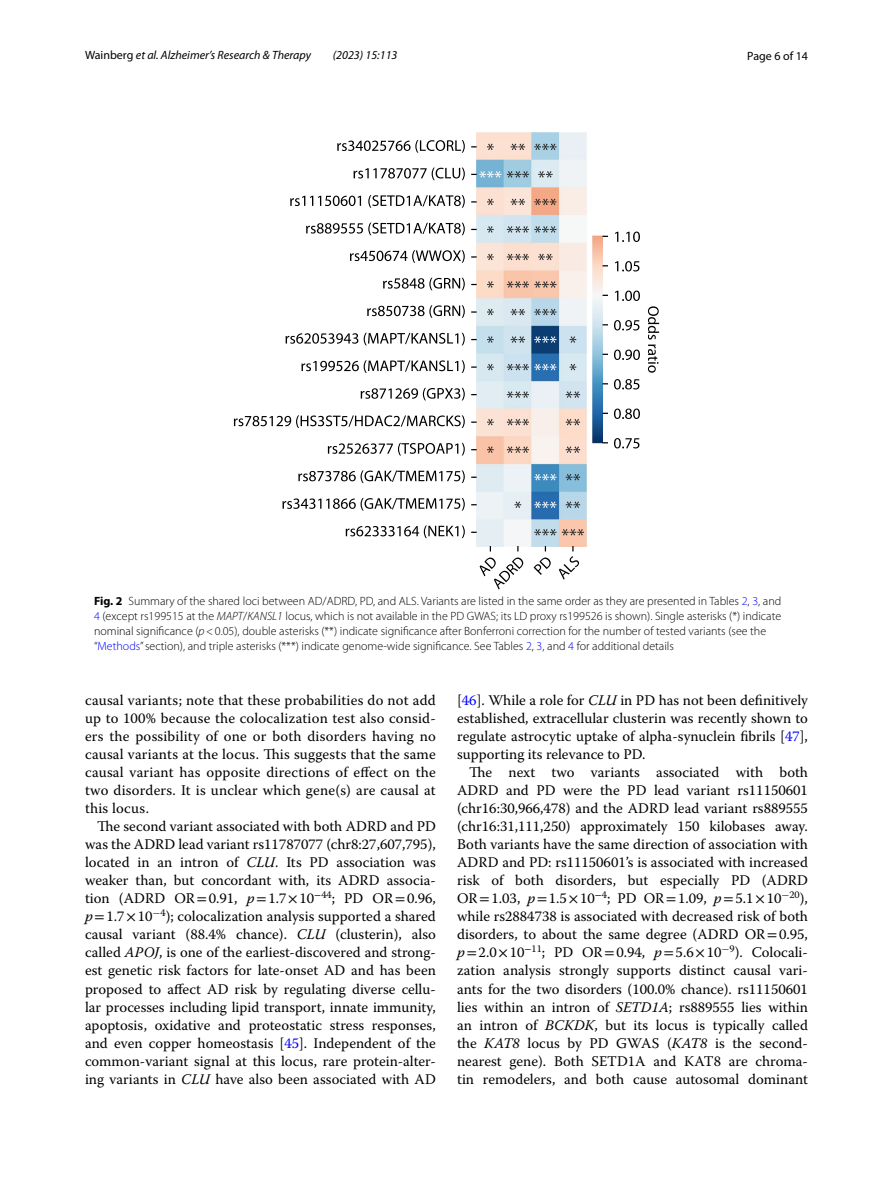
<style>
.page{position:relative;width:893px;height:1187px;background:#fff}
.page>*{position:absolute;margin:0;border:0;box-sizing:border-box;transform-origin:0 0}
.t1{font:14.7px/18px "Warnock Pro";color:#000;text-align:justify}
.t2{font:300 12px/15px "Myriad Pro";color:#000}
.t3{font:italic 12px "Myriad Pro";color:#000}
.t4{font:12px "Myriad Pro";color:#000}
.s1{font-style:normal}
.s2{font-weight:700}
.s3{color:#00f}
.s4{font-style:italic}
.s5{font-family:"STIX"}
</style>
<div class="page">
<img style="left:477px;top:133px;width:126px;height:413px">
<svg style="left:480px;top:557px;width:43px;height:32px"></svg>
<svg style="left:534px;top:557px;width:17px;height:18px"></svg>
<svg style="left:559px;top:546px;width:20px;height:33px"></svg>
<svg style="left:337px;top:140px;width:128px;height:13px"></svg>
<svg style="left:354px;top:167px;width:111px;height:13px"></svg>
<svg style="left:290px;top:196px;width:71px;height:10px"></svg>
<svg style="left:368px;top:195px;width:97px;height:13px"></svg>
<svg style="left:306px;top:223px;width:159px;height:12px"></svg>
<svg style="left:350px;top:250px;width:115px;height:13px"></svg>
<svg style="left:383px;top:278px;width:82px;height:12px"></svg>
<svg style="left:367px;top:305px;width:98px;height:13px"></svg>
<svg style="left:286px;top:333px;width:72px;height:10px"></svg>
<svg style="left:364px;top:333px;width:101px;height:12px"></svg>
<svg style="left:471px;top:366px;width:6px;height:2px"></svg>
<svg style="left:301px;top:360px;width:164px;height:13px"></svg>
<svg style="left:361px;top:388px;width:104px;height:12px"></svg>
<svg style="left:471px;top:421px;width:6px;height:2px"></svg>
<svg style="left:234px;top:415px;width:231px;height:13px"></svg>
<svg style="left:328px;top:443px;width:137px;height:12px"></svg>
<svg style="left:471px;top:476px;width:6px;height:2px"></svg>
<svg style="left:298px;top:470px;width:167px;height:13px"></svg>
<svg style="left:282px;top:498px;width:183px;height:12px"></svg>
<svg style="left:471px;top:531px;width:6px;height:2px"></svg>
<svg style="left:346px;top:525px;width:119px;height:13px"></svg>
<svg style="left:487px;top:144px;width:7px;height:6px"></svg>
<svg style="left:511px;top:144px;width:14px;height:6px"></svg>
<svg style="left:534px;top:144px;width:22px;height:6px"></svg>
<svg style="left:471px;top:171px;width:30px;height:7px"></svg>
<svg style="left:507px;top:171px;width:22px;height:7px"></svg>
<svg style="left:538px;top:171px;width:15px;height:7px"></svg>
<svg style="left:487px;top:199px;width:7px;height:6px"></svg>
<svg style="left:511px;top:199px;width:14px;height:6px"></svg>
<svg style="left:534px;top:199px;width:22px;height:6px"></svg>
<svg style="left:487px;top:226px;width:7px;height:7px"></svg>
<svg style="left:507px;top:226px;width:49px;height:7px"></svg>
<svg style="left:487px;top:254px;width:7px;height:6px"></svg>
<svg style="left:507px;top:254px;width:22px;height:6px"></svg>
<svg style="left:538px;top:254px;width:15px;height:6px"></svg>
<svg style="left:487px;top:281px;width:7px;height:7px"></svg>
<svg style="left:507px;top:281px;width:49px;height:7px"></svg>
<svg style="left:487px;top:309px;width:7px;height:6px"></svg>
<svg style="left:511px;top:309px;width:14px;height:6px"></svg>
<svg style="left:534px;top:309px;width:22px;height:6px"></svg>
<svg style="left:487px;top:336px;width:7px;height:7px"></svg>
<svg style="left:511px;top:336px;width:14px;height:7px"></svg>
<svg style="left:534px;top:336px;width:22px;height:7px"></svg>
<svg style="left:570px;top:336px;width:6px;height:7px"></svg>
<svg style="left:487px;top:364px;width:7px;height:6px"></svg>
<svg style="left:507px;top:364px;width:49px;height:6px"></svg>
<svg style="left:570px;top:364px;width:6px;height:6px"></svg>
<svg style="left:507px;top:391px;width:22px;height:7px"></svg>
<svg style="left:566px;top:391px;width:14px;height:7px"></svg>
<svg style="left:487px;top:419px;width:7px;height:6px"></svg>
<svg style="left:507px;top:419px;width:22px;height:6px"></svg>
<svg style="left:566px;top:419px;width:14px;height:6px"></svg>
<svg style="left:487px;top:446px;width:7px;height:7px"></svg>
<svg style="left:507px;top:446px;width:22px;height:7px"></svg>
<svg style="left:566px;top:446px;width:14px;height:7px"></svg>
<svg style="left:534px;top:474px;width:22px;height:6px"></svg>
<svg style="left:566px;top:474px;width:14px;height:6px"></svg>
<svg style="left:515px;top:501px;width:6px;height:7px"></svg>
<svg style="left:534px;top:501px;width:22px;height:7px"></svg>
<svg style="left:566px;top:501px;width:14px;height:7px"></svg>
<svg style="left:534px;top:529px;width:22px;height:6px"></svg>
<svg style="left:562px;top:529px;width:22px;height:6px"></svg>
<svg style="left:614px;top:438px;width:25px;height:10px"></svg>
<svg style="left:614px;top:408px;width:26px;height:11px"></svg>
<svg style="left:614px;top:379px;width:25px;height:10px"></svg>
<svg style="left:614px;top:349px;width:26px;height:11px"></svg>
<svg style="left:614px;top:320px;width:25px;height:10px"></svg>
<svg style="left:615px;top:290px;width:25px;height:11px"></svg>
<svg style="left:615px;top:261px;width:24px;height:10px"></svg>
<svg style="left:615px;top:231px;width:25px;height:11px"></svg>
<svg style="left:648px;top:306px;width:11px;height:66px"></svg>
<p class="t3" style="left:85px;top:48px;width:227px"><span class="s1">Wainberg</span> et al. Alzheimer’s Research &amp; Therapy</p>
<p class="t3" style="left:333px;top:48px;width:66px">(2023) 15:113</p>
<p class="t4" style="left:747px;top:48px;width:62px">Page 6 of 14</p>
<p class="t2" style="left:94px;top:593px;width:689px"><span class="s2">Fig. 2</span> Summary of the shared loci between AD/ADRD, PD, and ALS. Variants are listed in the same order as they are presented in Tables <span class="s3">2</span>, <span class="s3">3</span>, and <span class="s3">4</span> (except rs199515 at the <span class="s4">MAPT</span>/<span class="s4">KANSL1</span> locus, which is not available in the PD GWAS; its LD proxy rs199526 is shown). Single asterisks (*) indicate nominal significance (<span class="s4">p</span>&lt;0.05), double asterisks (**) indicate significance after Bonferroni correction for the number of tested variants (see the “<span class="s3">Methods</span>” section), and triple asterisks (***) indicate genome-wide significance. See Tables <span class="s3">2</span>, <span class="s3">3</span>, and <span class="s3">4</span> for additional details</p>
<p class="t1" style="left:85px;top:691px;width:352px">causal variants; note that these probabilities do not add up to 100% because the colocalization test also consid&shy;ers the possibility of one or both disorders having no causal variants at the locus. This suggests that the same causal variant has opposite directions of effect on the two disorders. It is unclear which gene(s) are causal at this locus.</p>
<p class="t1" style="left:85px;top:817px;width:352px;text-indent:12px">The second variant associated with both ADRD and PD was the ADRD lead variant rs11787077 (chr8:27,607,795), located in an intron of <span class="s4">CLU</span>. Its PD association was weaker than, but concordant with, its ADRD associa&shy;tion (ADRD OR<span class="s5">=</span>0.91, <span class="s4">p</span><span class="s5">=</span>1.7<span class="s5">×</span> -10<sup>−</sup><sup>44</sup>; PD OR<span class="s5">=</span>0.96, <span class="s4">p</span><span class="s5">=</span>1.7<span class="s5">×</span> -10<sup>−</sup><sup>4</sup>); colocalization analysis supported a shared causal variant (88.4% chance). <span class="s4">CLU</span> (clusterin), also called <span class="s4">APOJ</span>, is one of the earliest-discovered and strong&shy;est genetic risk factors for late-onset AD and has been proposed to affect AD risk by regulating diverse cellu&shy;lar processes including lipid transport, innate immunity, apoptosis, oxidative and proteostatic stress responses, and even copper homeostasis [<span class="s3">45</span>]. Independent of the common-variant signal at this locus, rare protein-alter&shy;ing variants in <span class="s4">CLU</span> have also been associated with AD</p>
<p class="t1" style="left:457px;top:691px;width:352px">[<span class="s3">46</span>]. While a role for <span class="s4">CLU</span> in PD has not been definitively established, extracellular clusterin was recently shown to regulate astrocytic uptake of alpha-synuclein fibrils [<span class="s3">47</span>], supporting its relevance to PD.</p>
<p class="t1" style="left:457px;top:763px;width:352px;text-indent:12px">The next two variants associated with both ADRD and PD were the PD lead variant rs11150601 (chr16:30,966,478) and the ADRD lead variant rs889555 (chr16:31,111,250) approximately 150 kilobases away.<br>Both variants have the same direction of association with ADRD and PD: rs11150601’s is associated with increased risk of both disorders, but especially PD (ADRD OR<span class="s5">=</span>1.03, <span class="s4">p</span><span class="s5">=</span>1.5<span class="s5">×</span> -10<sup>−</sup><sup>4</sup>; PD OR<span class="s5">=</span>1.09, <span class="s4">p</span><span class="s5">=</span>5.1<span class="s5">×</span> -10<sup>−</sup><sup>20</sup>), while rs2884738 is associated with decreased risk of both disorders, to about the same degree (ADRD OR<span class="s5">=</span>0.95, <span class="s4">p</span><span class="s5">=</span>2.0<span class="s5">×</span> -10<sup>−</sup><sup>11</sup>; PD OR<span class="s5">=</span>0.94, <span class="s4">p</span><span class="s5">=</span>5.6<span class="s5">×</span> -10<sup>−</sup><sup>9</sup>). Colocali&shy;zation analysis strongly supports distinct causal vari&shy;ants for the two disorders (100.0% chance). rs11150601 lies within an intron of <span class="s4">SETD1A</span>; rs889555 lies within an intron of <span class="s4">BCKDK</span>, but its locus is typically called the <span class="s4">KAT8</span> locus by PD GWAS (<span class="s4">KAT8</span> is the second&shy;nearest gene). Both SETD1A and KAT8 are chroma&shy;tin remodelers, and both cause autosomal dominant</p>
</div>
